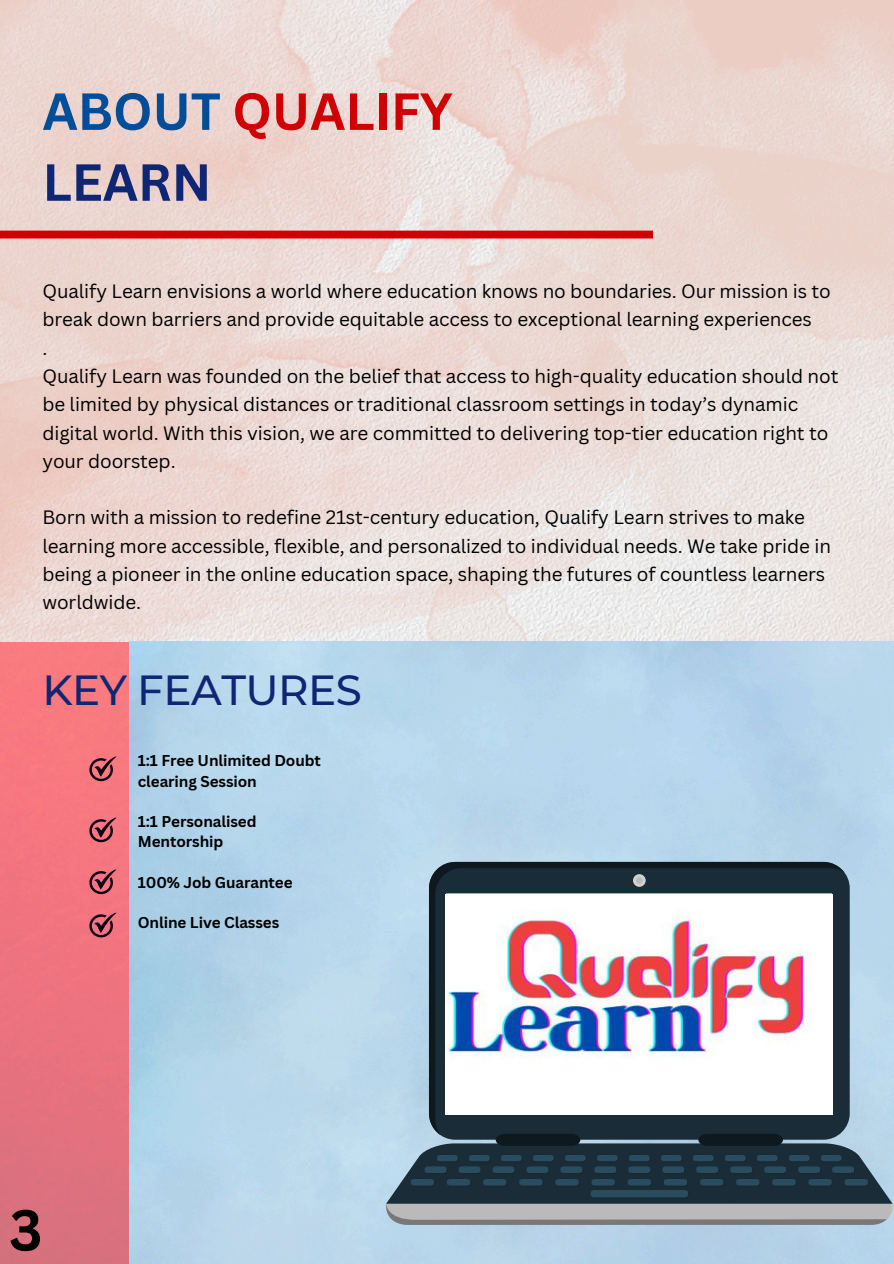
<style>
.page{position:relative;width:894px;height:1264px;background:#fff}
.page>*{position:absolute;margin:0;border:0;box-sizing:border-box;transform-origin:0 0}
.t1{font:700 56.55px "Canva Sans";color:#000}
.t2{font:700 51px/70.8px "Canva Sans";letter-spacing:-.005em;color:#cf0105}
.t3{font:500 42px "Montserrat";letter-spacing:-.01em;color:#0f2675}
.t4{font:18.9px/28.2px "Canva Sans";letter-spacing:-.005em;color:#000}
.t5{font:700 15.3px/20.2px "Canva Sans";letter-spacing:-.005em;color:#000}
.s1{color:#004d99}
.s2{color:#0f2675}
</style>
<div class="page">
<img style="left:0;top:641px;width:129px;height:622px">
<svg style="left:89px;top:756px;width:27px;height:25px"></svg>
<svg style="left:89px;top:817px;width:27px;height:25px"></svg>
<svg style="left:89px;top:869px;width:27px;height:25px"></svg>
<svg style="left:89px;top:912px;width:27px;height:25px"></svg>
<img style="left:0;top:0;width:893px;height:641px">
<img style="left:129px;top:641px;width:764px;height:622px">
<div style="left:0;top:230px;width:653px;height:8px;background:#cf0105"></div>
<svg style="left:429px;top:862px;width:415px;height:271px;background:#20333d"></svg>
<svg style="left:632px;top:874px;width:13px;height:12px"></svg>
<svg style="left:636px;top:877px;width:6px;height:6px"></svg>
<svg style="left:385px;top:1133px;width:508px;height:91px;background:#4c5d67"></svg>
<img style="left:445px;top:894px;width:387px;height:220px">
<h3 class="t2" style="left:42px;top:75px;width:411px"><span class="s1">ABOUT</span> QUALIFY<br><span class="s2">LEARN</span></h3>
<p class="t4" style="left:42px;top:277px;width:797px">Qualify Learn envisions a world where education knows no boundaries. Our mission is to break down barriers and provide equitable access to exceptional learning experiences<br>.<br>Qualify Learn was founded on the belief that access to high-quality education should not be limited by physical distances or traditional classroom settings in today’s dynamic digital world. With this vision, we are committed to delivering top-tier education right to your doorstep.</p>
<p class="t4" style="left:42px;top:503px;width:789px">Born with a mission to redefine 21st-century education, Qualify Learn strives to make learning more accessible, flexible, and personalized to individual needs. We take pride in being a pioneer in the online education space, shaping the futures of countless learners worldwide.</p>
<p class="t3" style="left:42px;top:664px;width:321px">KEY FEATURES</p>
<p class="t5" style="left:138px;top:750px;width:184px">1:1 Free Unlimited Doubt clearing Session</p>
<p class="t5" style="left:138px;top:811px;width:120px">1:1 Personalised</p>
<p class="t5" style="left:138px;top:831px;width:87px">Mentorship</p>
<p class="t5" style="left:138px;top:871px;width:156px">100% Job Guarantee</p>
<p class="t5" style="left:138px;top:912px;width:143px">Online Live Classes</p>
<p class="t1" style="left:9px;top:1190px;width:35px">3</p>
</div>
